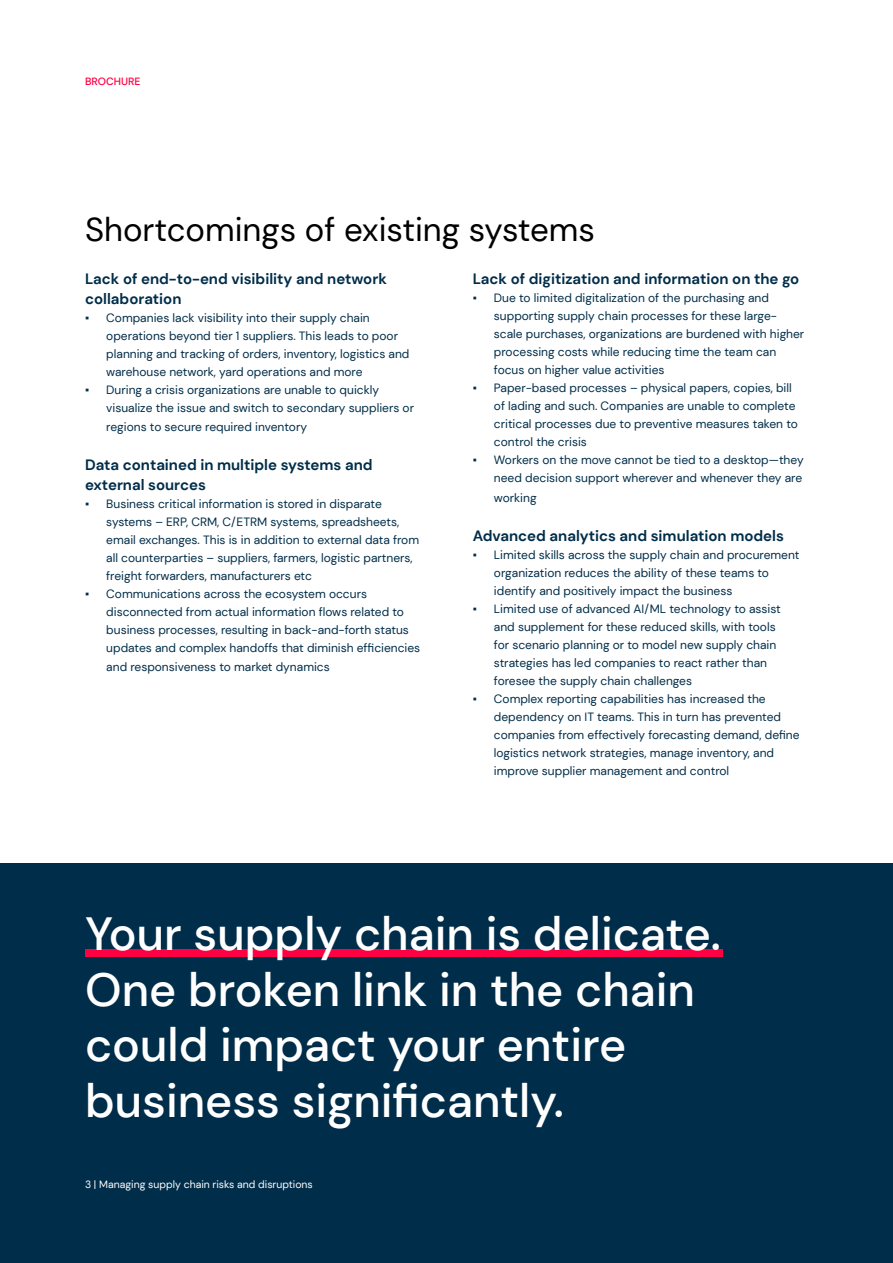
<style>
.page{position:relative;width:893px;height:1263px;background:#fff}
.page>*{position:absolute;margin:0;border:0;box-sizing:border-box;transform-origin:0 0}
.t1{font:500 46.5px/55.8px "DM Sans";color:#fff}
.t2{font:33px "DM Sans";color:#000}
.t3{font:700 15px/19.5px "DM Sans";color:#002d49}
.t4{font:12px/18px "DM Sans";color:#002d49}
.t5{font:10.5px "DM Sans";color:#fff}
.t6{font:500 10.5px "DM Sans";color:#ff0042}
.s1{font-family:"Arial"}
</style>
<div class="page">
<div style="left:0;top:863px;width:893px;height:400px;background:#002d49"></div>
<div style="left:85px;top:949px;width:638px;height:8px;background:#ff0042"></div>
<p class="t6" style="left:85px;top:75px;width:57px">BROCHURE</p>
<p class="t2" style="left:85px;top:209px;width:511px">Shortcomings of existing systems</p>
<p class="t3" style="left:473px;top:269px;width:328px">Lack of digitization and information on the go</p>
<p class="t4" style="left:494px;top:289px;width:312px;text-indent:-21px"><span class="s1">▪</span> Due to limited digitalization of the purchasing and supporting supply chain processes for these large&shy;scale purchases, organizations are burdened with higher processing costs while reducing time the team can focus on higher value activities</p>
<p class="t4" style="left:494px;top:379px;width:305px;text-indent:-21px"><span class="s1">▪</span> Paper-based processes – physical papers, copies, bill of lading and such. Companies are unable to complete critical processes due to preventive measures taken to control the crisis</p>
<p class="t4" style="left:473px;top:451px;width:333px;text-align:right"><span class="s1">▪</span> Workers on the move cannot be tied to a desktop—they need decision support wherever and whenever they are</p>
<p class="t4" style="left:494px;top:488px;width:44px">working</p>
<p class="t3" style="left:473px;top:526px;width:313px">Advanced analytics and simulation models</p>
<p class="t4" style="left:494px;top:545px;width:307px;text-indent:-21px"><span class="s1">▪</span> Limited skills across the supply chain and procurement organization reduces the ability of these teams to identify and positively impact the business</p>
<p class="t4" style="left:494px;top:599px;width:288px;text-indent:-21px"><span class="s1">▪</span> Limited use of advanced AI/ML technology to assist and supplement for these reduced skills, with tools for scenario planning or to model new supply chain strategies has led companies to react rather than foresee the supply chain challenges</p>
<p class="t4" style="left:494px;top:689px;width:307px;text-indent:-21px"><span class="s1">▪</span> Complex reporting capabilities has increased the dependency on IT teams. This in turn has prevented companies from effectively forecasting demand, define logistics network strategies, manage inventory, and improve supplier management and control</p>
<p class="t3" style="left:85px;top:269px;width:303px">Lack of end-to-end visibility and network collaboration</p>
<p class="t4" style="left:106px;top:308px;width:305px;text-indent:-21px"><span class="s1">▪</span> Companies lack visibility into their supply chain operations beyond tier 1 suppliers. This leads to poor planning and tracking of orders, inventory, logistics and warehouse network, yard operations and more</p>
<p class="t4" style="left:106px;top:380px;width:309px;text-indent:-21px"><span class="s1">▪</span> During a crisis organizations are unable to quickly visualize the issue and switch to secondary suppliers or</p>
<p class="t4" style="left:106px;top:418px;width:202px">regions to secure required inventory</p>
<p class="t3" style="left:85px;top:455px;width:289px">Data contained in multiple systems and external sources</p>
<p class="t4" style="left:106px;top:494px;width:314px;text-indent:-21px"><span class="s1">▪</span> Business critical information is stored in disparate systems – ERP, CRM, C/ETRM systems, spreadsheets, email exchanges. This is in addition to external data from all counterparties – suppliers, farmers, logistic partners, freight forwarders, manufacturers etc</p>
<p class="t4" style="left:106px;top:584px;width:315px;text-indent:-21px"><span class="s1">▪</span> Communications across the ecosystem occurs disconnected from actual information flows related to business processes, resulting in back-and-forth status updates and complex handoffs that diminish efficiencies</p>
<p class="t4" style="left:106px;top:658px;width:225px">and responsiveness to market dynamics</p>
<p class="t1" style="left:85px;top:905px;width:637px">Your supply chain is delicate.<br>One broken link in the chain could impact your entire business significantly.</p>
<p class="t5" style="left:85px;top:1178px;width:229px">3 | Managing supply chain risks and disruptions</p>
</div>
